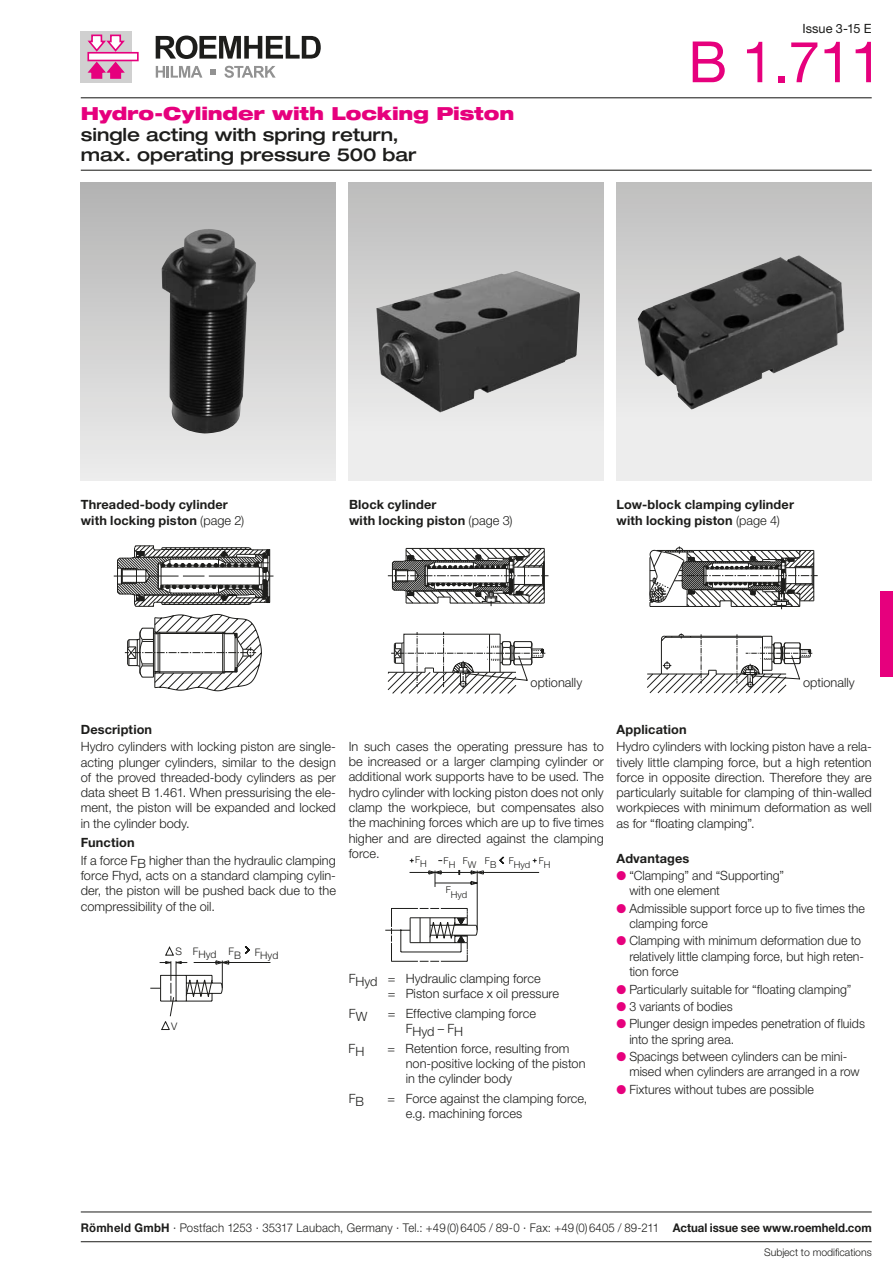
<style>
.page{position:relative;width:893px;height:1263px;background:#fff}
.page>*{position:absolute;margin:0;border:0;box-sizing:border-box;transform-origin:0 0}
.t1{font:57px "Helvetica Neue";color:#e6007d}
.t2{font:500 expanded 18px/20.2px "Helvetica Neue";letter-spacing:-.005em;color:#1d1d1b}
.t3{font:900 expanded 18px "Helvetica Neue";letter-spacing:-.005em;color:#e6007d}
.t4{font:300 12.75px/15.3px "Helvetica Neue";color:#1d1d1b}
.t5{font:700 12.75px/15.3px "Helvetica Neue";letter-spacing:.01em;color:#1d1d1b}
.t6{font:12.75px "Helvetica Neue";color:#1d1d1b}
.t7{font:300 12px "Helvetica Neue";letter-spacing:.01em;color:#1d1d1b;scale:.95 1}
.t8{font:300 10.5px "Helvetica Neue";letter-spacing:-.005em;color:#1d1d1b}
.t9{font:300 10.35px "Helvetica Neue";color:#1d1d1b}
.t10{font:300 9.45px "Helvetica Neue";color:#1d1d1b}
.s1{font-weight:300}
.s2{color:#e6007d}
.s3{font-weight:700}
</style>
<div class="page">
<div style="left:81px;top:31px;width:51px;height:51px;background:#d0d0d0"></div>
<svg style="left:87px;top:52px;width:52px;height:9px"></svg>
<svg style="left:87px;top:34px;width:40px;height:19px"></svg>
<svg style="left:87px;top:60px;width:40px;height:19px"></svg>
<svg style="left:156px;top:36px;width:165px;height:23px"></svg>
<svg style="left:156px;top:66px;width:46px;height:12px"></svg>
<svg style="left:224px;top:66px;width:52px;height:12px"></svg>
<svg style="left:210px;top:69px;width:6px;height:6px"></svg>
<hr style="left:81px;top:170px;width:791px;height:1px;background:#1d1d1b">
<hr style="left:81px;top:97px;width:791px;height:1px;background:#1d1d1b">
<div style="left:81px;top:183px;width:255px;height:297px;background:linear-gradient(to bottom,#b3b3b3,#ededed)"></div>
<img style="left:162px;top:229px;width:94px;height:205px">
<div style="left:349px;top:183px;width:255px;height:297px;background:linear-gradient(to bottom,#bebebd,#f4f4f4)"></div>
<img style="left:376px;top:271px;width:204px;height:142px">
<div style="left:617px;top:183px;width:255px;height:297px;background:linear-gradient(to bottom,#c1c1c1,#f4f5f5)"></div>
<img style="left:638px;top:255px;width:206px;height:155px">
<hr style="left:114px;top:576px;width:65px;height:1px;background:#1d1d1b">
<hr style="left:209px;top:576px;width:64px;height:1px;background:#1d1d1b">
<svg style="left:117px;top:545px;width:153px;height:62px"></svg>
<svg style="left:388px;top:548px;width:160px;height:58px"></svg>
<svg style="left:649px;top:546px;width:169px;height:63px"></svg>
<hr style="left:477px;top:872px;width:62px;height:1px;background:#1d1d1b">
<svg style="left:385px;top:870px;width:99px;height:92px"></svg>
<svg style="left:409px;top:856px;width:128px;height:8px"></svg>
<svg style="left:125px;top:614px;width:137px;height:77px"></svg>
<svg style="left:388px;top:632px;width:157px;height:62px"></svg>
<svg style="left:647px;top:633px;width:165px;height:60px"></svg>
<svg style="left:150px;top:946px;width:121px;height:84px"></svg>
<div style="left:880px;top:591px;width:13px;height:85px;background:#e6007d"></div>
<hr style="left:81px;top:1241px;width:791px;height:1px;background:#1d1d1b">
<hr style="left:81px;top:1212px;width:791px;height:1px;background:#1d1d1b">
<p class="t6" style="left:802px;top:21px;width:71px">Issue 3-15 E</p>
<h2 class="t3" style="left:81px;top:102px;width:435px">Hydro-Cylinder with Locking Piston</h2>
<h2 class="t2" style="left:81px;top:124px;width:337px">single acting with spring return, max. operating pressure 500 bar</h2>
<h1 class="t1" style="left:688px;top:28px;width:196px">B 1.711</h1>
<p class="t5" style="left:81px;top:497px;width:165px">Threaded-body cylinder with locking piston <span class="s1">(page 2)</span></p>
<p class="t5" style="left:349px;top:497px;width:165px">Block cylinder<br>with locking piston <span class="s1">(page 3)</span></p>
<p class="t5" style="left:617px;top:497px;width:179px">Low-block clamping cylinder with locking piston <span class="s1">(page 4)</span></p>
<p class="t4" style="left:531px;top:675px;width:53px">optionally</p>
<p class="t4" style="left:803px;top:675px;width:53px">optionally</p>
<p class="t5" style="left:81px;top:721px;width:73px">Description</p>
<p class="t4" style="left:81px;top:739px;width:257px;text-align:justify">Hydro cylinders with locking piston are single&shy;acting plunger cylinders, similar to the design of the proved threaded-body cylinders as per data sheet B 1.461. When pressurising the ele&shy;ment, the piston will be expanded and locked in the cylinder body.</p>
<p class="t5" style="left:81px;top:835px;width:55px">Function</p>
<p class="t4" style="left:81px;top:852px;width:257px;text-align:justify">If a force FB higher than the hydraulic clamping force Fhyd, acts on a standard clamping cylin&shy;der, the piston will be pushed back due to the compressibility of the oil.</p>
<p class="t10" style="left:444px;top:857px;width:13px">FH</p>
<p class="t4" style="left:349px;top:738px;width:257px;text-align:justify">In such cases the operating pressure has to be increased or a larger clamping cylinder or additional work supports have to be used. The hydro cylinder with locking piston does not only clamp the workpiece, but compensates also the machining forces which are up to five times higher and are directed against the clamping force.</p>
<p class="t10" style="left:415px;top:856px;width:13px">FH</p>
<p class="t10" style="left:463px;top:855px;width:7px">F</p>
<p class="t10" style="left:485px;top:855px;width:7px">F</p>
<p class="t10" style="left:509px;top:855px;width:7px">F</p>
<p class="t10" style="left:539px;top:855px;width:7px">F</p>
<p class="t10" style="left:468px;top:859px;width:10px">W</p>
<p class="t10" style="left:490px;top:859px;width:8px">B</p>
<p class="t10" style="left:514px;top:859px;width:18px">Hyd</p>
<p class="t10" style="left:544px;top:859px;width:8px">H</p>
<p class="t10" style="left:446px;top:884px;width:7px">F</p>
<p class="t10" style="left:451px;top:888px;width:18px">Hyd</p>
<p class="t9" style="left:176px;top:948px;width:42px">S FHyd</p>
<p class="t9" style="left:255px;top:949px;width:25px">FHyd</p>
<p class="t9" style="left:228px;top:947px;width:14px">FB</p>
<p class="t9" style="left:171px;top:1019px;width:8px">V</p>
<p class="t4" style="left:388px;top:970px;width:173px;text-indent:-39px">FHyd = Hydraulic clamping force<br>= Piston surface x oil pressure</p>
<p class="t4" style="left:349px;top:1007px;width:20px">FW</p>
<p class="t4" style="left:406px;top:1004px;width:132px;line-height:18.3px;text-indent:-18px">= Effective clamping force<br>FHyd – FH</p>
<p class="t4" style="left:349px;top:1042px;width:17px">FH</p>
<p class="t4" style="left:406px;top:1040px;width:181px;text-indent:-18px">= Retention force, resulting from non-positive locking of the piston in the cylinder body</p>
<p class="t4" style="left:349px;top:1092px;width:17px">FB</p>
<p class="t4" style="left:406px;top:1090px;width:183px;text-indent:-18px">= Force against the clamping force, e.g. machining forces</p>
<p class="t5" style="left:617px;top:721px;width:72px">Application</p>
<p class="t4" style="left:617px;top:739px;width:257px;text-align:justify">Hydro cylinders with locking piston have a rela&shy;tively little clamping force, but a high retention force in opposite direction. Therefore they are particularly suitable for clamping of thin-walled workpieces with minimum deformation as well as for “floating clamping”.</p>
<p class="t5" style="left:617px;top:850px;width:74px">Advantages</p>
<p class="t4" style="left:629px;top:867px;width:156px;text-indent:-13px"><span class="s2">●</span> “Clamping” and “Supporting” with one element</p>
<p class="t4" style="left:629px;top:900px;width:237px;text-indent:-13px"><span class="s2">●</span> Admissible support force up to five times the clamping force</p>
<p class="t4" style="left:629px;top:933px;width:236px;text-indent:-13px"><span class="s2">●</span> Clamping with minimum deformation due to relatively little clamping force, but high reten&shy;tion force</p>
<p class="t4" style="left:617px;top:981px;width:236px"><span class="s2">●</span> Particularly suitable for “floating clamping”</p>
<p class="t4" style="left:617px;top:998px;width:118px"><span class="s2">●</span> 3 variants of bodies</p>
<p class="t4" style="left:629px;top:1016px;width:237px;text-indent:-13px"><span class="s2">●</span> Plunger design impedes penetration of fluids into the spring area.</p>
<p class="t4" style="left:629px;top:1048px;width:232px;text-indent:-13px"><span class="s2">●</span> Spacings between cylinders can be mini&shy;mised when cylinders are arranged in a row</p>
<p class="t4" style="left:617px;top:1081px;width:199px"><span class="s2">●</span> Fixtures without tubes are possible</p>
<p class="t7" style="left:81px;top:1220px;width:834px"><span class="s3">Römheld GmbH</span> · Postfach 1253 · 35317 Laubach, Germany · Tel.: +49(0)6405 / 89-0 · Fax: +49(0)6405 / 89-211 <span class="s3">Actual issue see www.roemheld.com</span></p>
<p class="t8" style="left:764px;top:1245px;width:109px">Subject to modifications</p>
</div>
